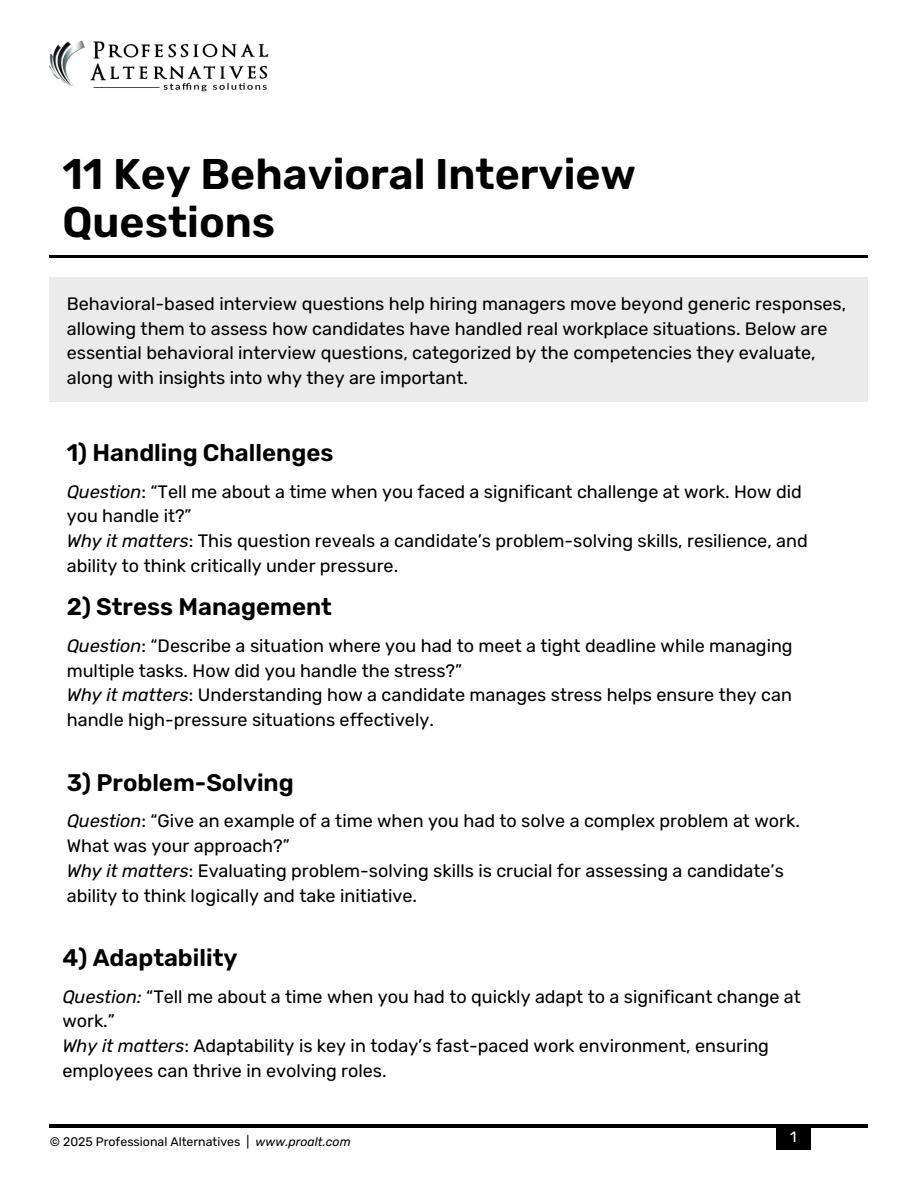
<style>
.page{position:relative;width:918px;height:1188px;background:#fff}
.page>*{position:absolute;margin:0;border:0;box-sizing:border-box;transform-origin:0 0}
.t1{font:600 42.9px/48.3px "Rubik";color:#000}
.t2{font:600 24px "Rubik";color:#000}
.t3{font:18px/24.8px "Rubik";color:#000}
.t4{font:15px "Rubik";color:#fff}
.t5{font:12.45px "Rubik";color:#000}
.s1{font-style:italic}
</style>
<div class="page">
<div style="left:50px;top:277px;width:818px;height:125px;background:#ebebeb"></div>
<hr style="left:50px;top:255px;width:818px;height:3px;background:#000">
<hr style="left:50px;top:1125px;width:818px;height:2px;background:#000">
<div style="left:776px;top:1126px;width:35px;height:24px;background:#000"></div>
<img style="left:50px;top:42px;width:219px;height:50px">
<h3 class="t1" style="left:62px;top:150px;width:575px">11 Key Behavioral Interview<br>Questions</h3>
<h1 class="t3" style="left:67px;top:291px;width:781px">Behavioral-based interview questions help hiring managers move beyond generic responses, allowing them to assess how candidates have handled real workplace situations. Below are essential behavioral interview questions, categorized by the competencies they evaluate, along with insights into why they are important.</h1>
<h3 class="t2" style="left:67px;top:439px;width:268px">1) Handling Challenges</h3>
<h2 class="t3" style="left:67px;top:479px;width:743px"><span class="s1">Question</span>: “Tell me about a time when you faced a significant challenge at work. How did you handle it?”<br><span class="s1">Why it matters</span>: This question reveals a candidate’s problem-solving skills, resilience, and ability to think critically under pressure.</h2>
<h2 class="t2" style="left:67px;top:593px;width:267px">2) Stress Management</h2>
<h3 class="t3" style="left:67px;top:633px;width:727px"><span class="s1">Question</span>: “Describe a situation where you had to meet a tight deadline while managing multiple tasks. How did you handle the stress?”</h3>
<p class="t3" style="left:67px;top:683px;width:727px"><span class="s1">Why it matters</span>: Understanding how a candidate manages stress helps ensure they can handle high-pressure situations effectively.</p>
<h2 class="t2" style="left:67px;top:768px;width:229px">3) Problem-Solving</h2>
<h3 class="t3" style="left:67px;top:809px;width:735px"><span class="s1">Question</span>: “Give an example of a time when you had to solve a complex problem at work.<br>What was your approach?”<br><span class="s1">Why it matters</span>: Evaluating problem-solving skills is crucial for assessing a candidate’s ability to think logically and take initiative.</h3>
<h2 class="t2" style="left:62px;top:944px;width:177px">4) Adaptability</h2>
<h3 class="t3" style="left:62px;top:984px;width:740px"><span class="s1">Question:</span> “Tell me about a time when you had to quickly adapt to a significant change at work.”<br><span class="s1">Why it matters</span>: Adaptability is key in today’s fast-paced work environment, ensuring employees can thrive in evolving roles.</h3>
<p class="t5" style="left:50px;top:1134px;width:302px">© 2025 Professional Alternatives | <span class="s1">www.proalt.com</span></p>
<p class="t4" style="left:790px;top:1128px;width:8px">1</p>
</div>
